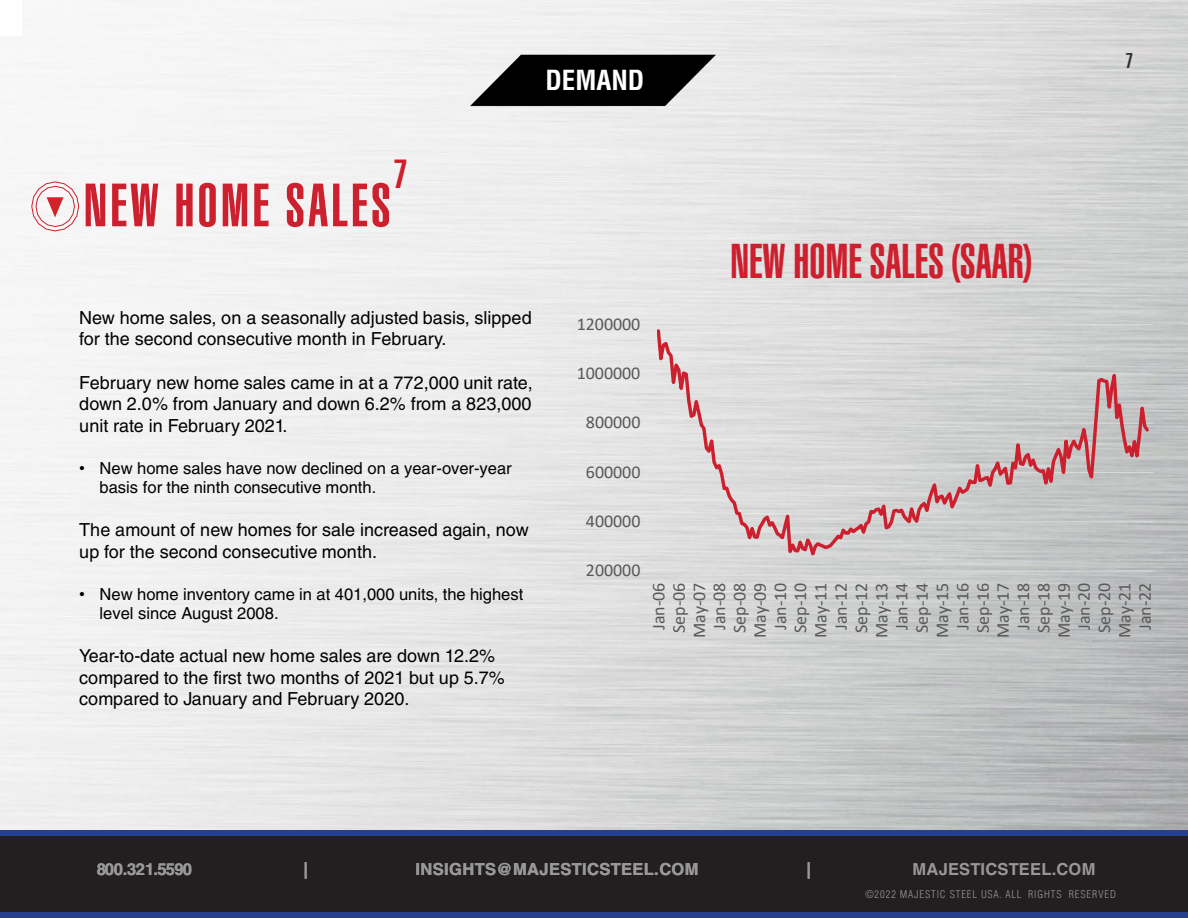
<style>
.page{position:relative;width:1188px;height:918px;background:#fff}
.page>*{position:absolute;margin:0;border:0;box-sizing:border-box;transform-origin:0 0}
.t1{font:60px "Helvetica LT Std Ultra Comp";letter-spacing:.05em;color:#cd202f}
.t2{font:48px "Helvetica LT Std Ultra Comp";color:#cd202e}
.t3{font:39.9px "Helvetica LT Std Ultra Comp";color:#cd202f}
.t4{font:700 condensed 27px "Helvetica LT Std";color:#fff}
.t5{font:21px "Helvetica LT Std Ultra Comp";color:#303335}
.t6{font:18px/21.6px "Helvetica LT Std";letter-spacing:.005em;color:#000}
.t7{font:18px "Calibri";color:#595959}
.t8{font:16.5px/19.8px "Helvetica LT Std";color:#000}
.t9{font:700 16.5px "Helvetica LT Std";letter-spacing:.015em;color:#989899}
.t10{font:700 16.5px "Helvetica LT Std";letter-spacing:-.045em;color:#989899}
.t11{font:300 condensed 10.5px "Helvetica LT Std";letter-spacing:.09em;color:#989899}
.s1{font-family:"Arial"}
</style>
<div class="page">
<div style="left:0;top:833px;width:1188px;height:82px;background:#231f20"></div>
<div style="left:0;top:912px;width:1188px;height:6px;background:#25408f"></div>
<div style="left:0;top:830px;width:1188px;height:6px;background:#25408f"></div>
<img style="left:469px;top:26px;width:250px;height:106px">
<svg style="left:31px;top:181px;width:49px;height:51px"></svg>
<hr style="left:657px;top:521px;width:496px;height:1px;background:#d9d9d9">
<hr style="left:657px;top:472px;width:496px;height:1px;background:#d9d9d9">
<hr style="left:657px;top:423px;width:496px;height:1px;background:#d9d9d9">
<hr style="left:657px;top:373px;width:496px;height:1px;background:#d9d9d9">
<hr style="left:657px;top:324px;width:496px;height:1px;background:#d9d9d9">
<hr style="left:657px;top:571px;width:496px;height:1px;background:#d9d9d9">
<svg style="left:657px;top:327px;width:495px;height:240px"></svg>
<p class="t4" style="left:545px;top:64px;width:101px">DEMAND</p>
<p class="t5" style="left:1126px;top:48px;width:9px">7</p>
<h1 class="t3" style="left:394px;top:152px;width:15px">7</h1>
<h1 class="t1" style="left:84px;top:171px;width:308px">NEW HOME SALES</h1>
<h1 class="t6" style="left:79px;top:307px;width:454px">New home sales, on a seasonally adjusted basis, slipped for the second consecutive month in February.</h1>
<h1 class="t6" style="left:79px;top:371px;width:455px;text-align:justify">February new home sales came in at a 772,000 unit rate, down 2.0% from January and down 6.2% from a 823,000 unit rate in February 2021.</h1>
<p class="t8" style="left:100px;top:458px;width:414px;text-indent:-20px"><span class="s1">•</span> New home sales have now declined on a year-over-year basis for the ninth consecutive month.</p>
<h1 class="t6" style="left:79px;top:519px;width:451px">The amount of new homes for sale increased again, now up for the second consecutive month.</h1>
<p class="t8" style="left:100px;top:584px;width:425px;text-indent:-20px"><span class="s1">•</span> New home inventory came in at 401,000 units, the highest level since August 2008.</p>
<h1 class="t6" style="left:79px;top:645px;width:427px">Year-to-date actual new home sales are down 12.2% compared to the first two months of 2021 but up 5.7% compared to January and February 2020.</h1>
<p class="t7" style="left:577px;top:311px;width:65px">1200000</p>
<p class="t7" style="left:577px;top:360px;width:65px">1000000</p>
<p class="t7" style="left:586px;top:410px;width:56px">800000</p>
<p class="t7" style="left:586px;top:459px;width:56px">600000</p>
<p class="t2" style="left:730px;top:233px;width:303px">NEW HOME SALES (SAAR)</p>
<p class="t7" style="left:586px;top:508px;width:56px">400000</p>
<p class="t7" style="left:586px;top:558px;width:56px">200000</p>
<p class="t7" style="left:646px;top:630px;width:49px;rotate:-90deg">Jan-06</p>
<p class="t7" style="left:666px;top:633px;width:52px;rotate:-90deg">Sep-06</p>
<p class="t7" style="left:687px;top:638px;width:57px;rotate:-90deg">May-07</p>
<p class="t7" style="left:707px;top:630px;width:49px;rotate:-90deg">Jan-08</p>
<p class="t7" style="left:727px;top:633px;width:52px;rotate:-90deg">Sep-08</p>
<p class="t7" style="left:747px;top:638px;width:57px;rotate:-90deg">May-09</p>
<p class="t7" style="left:768px;top:630px;width:49px;rotate:-90deg">Jan-10</p>
<p class="t7" style="left:788px;top:633px;width:52px;rotate:-90deg">Sep-10</p>
<p class="t7" style="left:808px;top:638px;width:57px;rotate:-90deg">May-11</p>
<p class="t7" style="left:828px;top:630px;width:49px;rotate:-90deg">Jan-12</p>
<p class="t7" style="left:849px;top:633px;width:52px;rotate:-90deg">Sep-12</p>
<p class="t7" style="left:869px;top:638px;width:57px;rotate:-90deg">May-13</p>
<p class="t7" style="left:889px;top:630px;width:49px;rotate:-90deg">Jan-14</p>
<p class="t7" style="left:909px;top:633px;width:52px;rotate:-90deg">Sep-14</p>
<p class="t7" style="left:930px;top:638px;width:57px;rotate:-90deg">May-15</p>
<p class="t7" style="left:950px;top:630px;width:49px;rotate:-90deg">Jan-16</p>
<p class="t7" style="left:970px;top:633px;width:52px;rotate:-90deg">Sep-16</p>
<p class="t7" style="left:990px;top:638px;width:57px;rotate:-90deg">May-17</p>
<p class="t7" style="left:1011px;top:630px;width:49px;rotate:-90deg">Jan-18</p>
<p class="t7" style="left:1031px;top:633px;width:52px;rotate:-90deg">Sep-18</p>
<p class="t7" style="left:1051px;top:638px;width:57px;rotate:-90deg">May-19</p>
<p class="t7" style="left:1072px;top:630px;width:49px;rotate:-90deg">Jan-20</p>
<p class="t7" style="left:1092px;top:633px;width:52px;rotate:-90deg">Sep-20</p>
<p class="t7" style="left:1112px;top:638px;width:57px;rotate:-90deg">May-21</p>
<p class="t7" style="left:1132px;top:630px;width:49px;rotate:-90deg">Jan-22</p>
<p class="t10" style="left:97px;top:859px;width:97px">800.321.5590</p>
<p class="t9" style="left:303px;top:859px;width:6px">|</p>
<p class="t9" style="left:415px;top:859px;width:285px">INSIGHTS@MAJESTICSTEEL.COM</p>
<p class="t9" style="left:807px;top:859px;width:6px">|</p>
<p class="t9" style="left:913px;top:859px;width:184px">MAJESTICSTEEL.COM</p>
<p class="t11" style="left:865px;top:888px;width:252px">©2022 MAJESTIC STEEL USA. ALL RIGHTS RESERVED</p>
</div>
